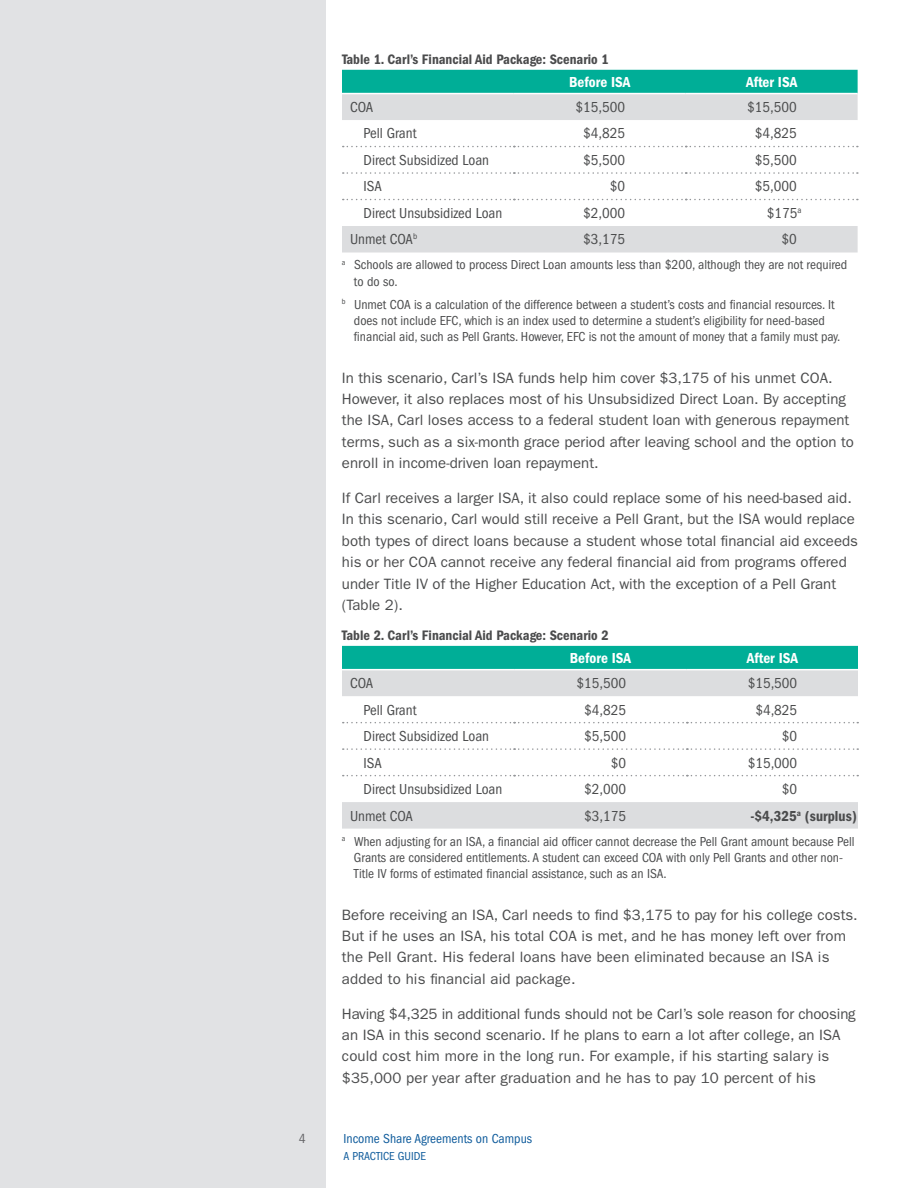
<style>
.page{position:relative;width:918px;height:1188px;background:#fff}
.page>*{position:absolute;margin:0;border:0;box-sizing:border-box;transform-origin:0 0}
.Paragraphs{font:15px/21.3px "ITC Franklin Gothic Std";color:#4b4c4d}
.Column_Left{font:condensed 15px "ITC Franklin Gothic Std";color:#4b4c4d}
.Column_Left_Indented{font:condensed 15px "ITC Franklin Gothic Std";color:#4b4c4d}
.Column_Head_Center{font:15px "ITC Franklin Gothic Std Dm Cd";color:#fff}
.Column_Left-2{font:15px "ITC Franklin Gothic Std Dm Cd";color:#4b4c4d}
.Paragraphs-2{font:14.25px "ITC Franklin Gothic Std Dm Cd";color:#4b4c4d}
.Exhibit_Name{font:14.25px "ITC Franklin Gothic Std Dm Cd";color:#4b4c4d}
.Table_Notes{font:condensed 13.5px/16.2px "ITC Franklin Gothic Std";color:#4b4c4d}
.t1{font:condensed 13.5px "ITC Franklin Gothic Std";color:#105c9c}
.t2{font:condensed 13.5px "ITC Franklin Gothic Std";color:#636366}
.t3{font:condensed 12px "ITC Franklin Gothic Std";color:#105c9c}
</style>
<div class="page">
<div style="left:0;top:0;width:325px;height:1188px;background:#e1e2e4"></div>
<div style="left:342px;top:70px;width:516px;height:23px;background:#00ae97"></div>
<svg style="left:342px;top:94px;width:516px;height:159px"></svg>
<svg style="left:343px;top:146px;width:515px;height:1px"></svg>
<svg style="left:343px;top:199px;width:515px;height:1px"></svg>
<svg style="left:343px;top:172px;width:515px;height:2px"></svg>
<div style="left:342px;top:646px;width:516px;height:23px;background:#00ae97"></div>
<svg style="left:342px;top:670px;width:516px;height:159px"></svg>
<svg style="left:343px;top:722px;width:515px;height:1px"></svg>
<svg style="left:343px;top:748px;width:515px;height:2px"></svg>
<svg style="left:343px;top:775px;width:515px;height:1px"></svg>
<p class="t2" style="left:299px;top:1131px;width:8px">4</p>
<p class="Paragraphs-2" style="left:342px;top:51px;width:268px">Table 1. Carl’s Financial Aid Package: Scenario 1</p>
<p class="Column_Head_Center" style="left:569px;top:73px;width:63px">Before ISA</p>
<p class="Column_Head_Center" style="left:746px;top:73px;width:53px">After ISA</p>
<p class="Column_Left" style="left:350px;top:99px;width:25px">COA</p>
<p class="Column_Left" style="left:575px;top:99px;width:51px">$15,500</p>
<p class="Column_Left" style="left:747px;top:99px;width:51px">$15,500</p>
<p class="Column_Left_Indented" style="left:364px;top:125px;width:55px">Pell Grant</p>
<p class="Column_Left" style="left:583px;top:125px;width:43px">$4,825</p>
<p class="Column_Left" style="left:755px;top:125px;width:43px">$4,825</p>
<p class="Column_Left_Indented" style="left:364px;top:152px;width:127px">Direct Subsidized Loan</p>
<p class="Column_Left" style="left:583px;top:152px;width:43px">$5,500</p>
<p class="Column_Left" style="left:755px;top:152px;width:43px">$5,500</p>
<p class="Column_Left_Indented" style="left:364px;top:178px;width:20px">ISA</p>
<p class="Column_Left" style="left:610px;top:178px;width:17px">$0</p>
<p class="Column_Left" style="left:755px;top:178px;width:43px">$5,000</p>
<p class="Column_Left_Indented" style="left:364px;top:205px;width:140px">Direct Unsubsidized Loan</p>
<p class="Column_Left" style="left:583px;top:205px;width:43px">$2,000</p>
<p class="Column_Left" style="left:767px;top:205px;width:36px">$175<sup>a</sup></p>
<p class="Column_Left" style="left:350px;top:231px;width:69px">Unmet COA<sup>b</sup></p>
<p class="Column_Left" style="left:583px;top:231px;width:43px">$3,175</p>
<p class="Column_Left" style="left:782px;top:231px;width:17px">$0</p>
<p class="Table_Notes" style="left:354px;top:257px;width:495px;text-indent:-12px"><sup>a</sup> Schools are allowed to process Direct Loan amounts less than $200, although they are not required to do so.</p>
<p class="Table_Notes" style="left:354px;top:296px;width:488px;text-indent:-12px"><sup>b</sup> Unmet COA is a calculation of the difference between a student’s costs and financial resources. It does not include EFC, which is an index used to determine a student’s eligibility for need-based financial aid, such as Pell Grants. However, EFC is not the amount of money that a family must pay.</p>
<p class="Paragraphs" style="left:342px;top:367px;width:514px">In this scenario, Carl’s ISA funds help him cover $3,175 of his unmet COA.<br>However, it also replaces most of his Unsubsidized Direct Loan. By accepting the ISA, Carl loses access to a federal student loan with generous repayment terms, such as a six-month grace period after leaving school and the option to enroll in income-driven loan repayment.</p>
<p class="Paragraphs" style="left:342px;top:487px;width:518px">If Carl receives a larger ISA, it also could replace some of his need-based aid.<br>In this scenario, Carl would still receive a Pell Grant, but the ISA would replace both types of direct loans because a student whose total financial aid exceeds his or her COA cannot receive any federal financial aid from programs offered under Title IV of the Higher Education Act, with the exception of a Pell Grant (Table 2).</p>
<p class="Exhibit_Name" style="left:342px;top:627px;width:268px">Table 2. Carl’s Financial Aid Package: Scenario 2</p>
<p class="Column_Head_Center" style="left:570px;top:649px;width:63px">Before ISA</p>
<p class="Column_Head_Center" style="left:747px;top:649px;width:53px">After ISA</p>
<p class="Column_Left" style="left:350px;top:675px;width:25px">COA</p>
<p class="Column_Left" style="left:577px;top:675px;width:51px">$15,500</p>
<p class="Column_Left" style="left:748px;top:675px;width:51px">$15,500</p>
<p class="Column_Left_Indented" style="left:364px;top:701px;width:55px">Pell Grant</p>
<p class="Column_Left" style="left:584px;top:701px;width:43px">$4,825</p>
<p class="Column_Left" style="left:755px;top:701px;width:43px">$4,825</p>
<p class="Column_Left_Indented" style="left:364px;top:728px;width:127px">Direct Subsidized Loan</p>
<p class="Column_Left" style="left:584px;top:728px;width:43px">$5,500</p>
<p class="Column_Left" style="left:782px;top:728px;width:17px">$0</p>
<p class="Column_Left_Indented" style="left:364px;top:754px;width:20px">ISA</p>
<p class="Column_Left" style="left:611px;top:754px;width:17px">$0</p>
<p class="Column_Left" style="left:748px;top:754px;width:51px">$15,000</p>
<p class="Column_Left_Indented" style="left:364px;top:781px;width:140px">Direct Unsubsidized Loan</p>
<p class="Column_Left" style="left:584px;top:781px;width:43px">$2,000</p>
<p class="Column_Left" style="left:782px;top:781px;width:17px">$0</p>
<p class="Column_Left" style="left:350px;top:807px;width:64px">Unmet COA</p>
<p class="Column_Left" style="left:584px;top:807px;width:43px">$3,175</p>
<p class="Column_Left-2" style="left:751px;top:807px;width:108px">-$4,325<sup>a</sup> (surplus)</p>
<p class="Table_Notes" style="left:354px;top:833px;width:502px;text-indent:-12px"><sup>a</sup> When adjusting for an ISA, a financial aid officer cannot decrease the Pell Grant amount because Pell<br>Grants are considered entitlements. A student can exceed COA with only Pell Grants and other non-<br>Title IV forms of estimated financial assistance, such as an ISA.</p>
<p class="Paragraphs" style="left:342px;top:904px;width:517px">Before receiving an ISA, Carl needs to find $3,175 to pay for his college costs.<br>But if he uses an ISA, his total COA is met, and he has money left over from the Pell Grant. His federal loans have been eliminated because an ISA is added to his financial aid package.</p>
<p class="Paragraphs" style="left:342px;top:1003px;width:515px">Having $4,325 in additional funds should not be Carl’s sole reason for choosing an ISA in this second scenario. If he plans to earn a lot after college, an ISA could cost him more in the long run. For example, if his starting salary is $35,000 per year after graduation and he has to pay 10 percent of his</p>
<p class="t1" style="left:344px;top:1131px;width:190px">Income Share Agreements on Campus</p>
<p class="t3" style="left:344px;top:1149px;width:84px">A PRACTICE GUIDE</p>
</div>
